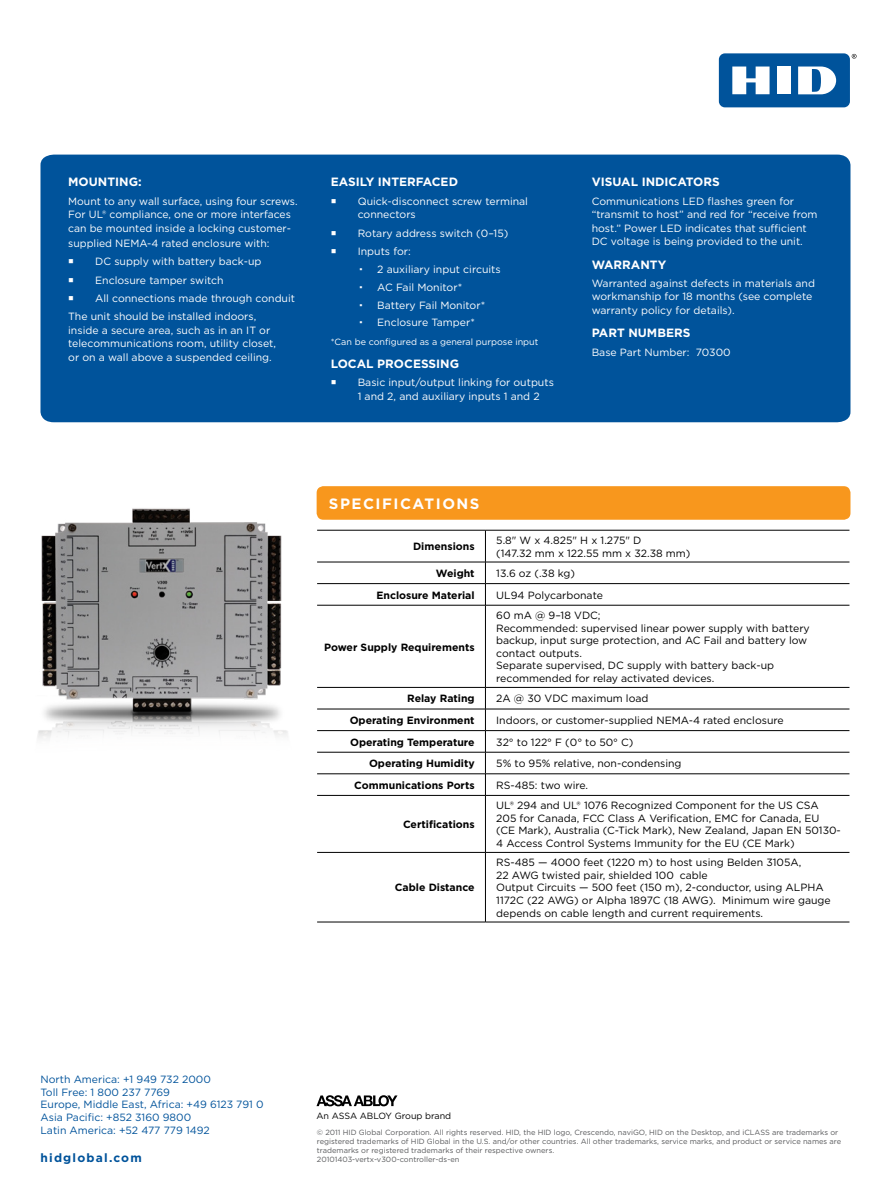
<style>
.page{position:relative;width:891px;height:1188px;background:#fff}
.page>*{position:absolute;margin:0;border:0;box-sizing:border-box;transform-origin:0 0}
.t1{font:700 15px "Gotham";letter-spacing:.1em;color:#fff}
.t2{font:700 12px "Gotham";color:#fff}
.t3{font:700 12px "Gotham";letter-spacing:.1em;color:#00539b}
.t4{font:10.5px/12.6px "Gotham";color:#000}
.t5{font:10.5px/13.5px "Gotham";color:#fff}
.t6{font:700 10.5px "Gotham";color:#000}
.t7{font:10.5px/12.6px "Gotham";color:#00539b}
.t8{font:9px "Gotham";color:#fff}
.t9{font:9px "Gotham";color:#000}
.t10{font:7.5px/9px "Gotham";color:#58595b}
</style>
<div class="page">
<div style="left:40px;top:155px;width:810px;height:267px;background:#00539b"></div>
<svg style="left:317px;top:531px;width:168px;height:391px"></svg>
<svg style="left:486px;top:561px;width:363px;height:361px"></svg>
<svg style="left:317px;top:563px;width:168px;height:289px"></svg>
<hr style="left:317px;top:530px;width:168px;height:1px;background:#000">
<hr style="left:485px;top:530px;width:1px;height:32px;background:#000">
<hr style="left:485px;top:530px;width:364px;height:1px;background:#000">
<hr style="left:317px;top:562px;width:168px;height:1px;background:#000">
<hr style="left:485px;top:562px;width:364px;height:1px;background:#000">
<hr style="left:317px;top:583px;width:168px;height:1px;background:#000">
<svg style="left:485px;top:562px;width:1px;height:43px"></svg>
<hr style="left:485px;top:583px;width:364px;height:1px;background:#000">
<hr style="left:317px;top:605px;width:168px;height:1px;background:#000">
<hr style="left:485px;top:605px;width:1px;height:82px;background:#000">
<hr style="left:485px;top:605px;width:364px;height:1px;background:#000">
<hr style="left:317px;top:687px;width:168px;height:1px;background:#000">
<hr style="left:485px;top:687px;width:364px;height:1px;background:#000">
<hr style="left:317px;top:709px;width:168px;height:1px;background:#000">
<hr style="left:485px;top:709px;width:364px;height:1px;background:#000">
<hr style="left:317px;top:730px;width:168px;height:1px;background:#000">
<hr style="left:485px;top:730px;width:364px;height:1px;background:#000">
<hr style="left:317px;top:752px;width:168px;height:1px;background:#000">
<hr style="left:485px;top:752px;width:364px;height:1px;background:#000">
<hr style="left:317px;top:774px;width:168px;height:1px;background:#000">
<svg style="left:485px;top:688px;width:1px;height:107px"></svg>
<hr style="left:485px;top:774px;width:364px;height:1px;background:#000">
<hr style="left:317px;top:795px;width:168px;height:1px;background:#000">
<hr style="left:485px;top:796px;width:1px;height:56px;background:#000">
<hr style="left:485px;top:795px;width:364px;height:1px;background:#000">
<hr style="left:317px;top:852px;width:168px;height:1px;background:#000">
<hr style="left:317px;top:922px;width:168px;height:1px;background:#000">
<hr style="left:485px;top:853px;width:1px;height:69px;background:#000">
<hr style="left:485px;top:852px;width:364px;height:1px;background:#000">
<hr style="left:485px;top:922px;width:364px;height:1px;background:#000">
<div style="left:317px;top:486px;width:533px;height:34px;background:#f8971d;border-radius:7px"></div>
<svg style="left:316px;top:1095px;width:81px;height:11px"></svg>
<img style="left:37px;top:486px;width:310px;height:266px">
<svg style="left:852px;top:54px;width:5px;height:5px"></svg>
<div style="left:719px;top:53px;width:131px;height:54px;background:#00539b;border-radius:6px"></div>
<div style="left:777px;top:67px;width:14px;height:27px;background:#fff"></div>
<svg style="left:732px;top:67px;width:38px;height:27px"></svg>
<svg style="left:798px;top:67px;width:38px;height:27px"></svg>
<svg style="left:332px;top:199px;width:4px;height:4px"></svg>
<svg style="left:332px;top:231px;width:4px;height:4px"></svg>
<svg style="left:332px;top:249px;width:4px;height:4px"></svg>
<svg style="left:332px;top:381px;width:4px;height:4px"></svg>
<svg style="left:69px;top:259px;width:4px;height:4px"></svg>
<svg style="left:69px;top:278px;width:4px;height:4px"></svg>
<svg style="left:69px;top:296px;width:4px;height:4px"></svg>
<p class="t2" style="left:68px;top:174px;width:75px">MOUNTING:</p>
<p class="t5" style="left:68px;top:194px;width:231px">Mount to any wall surface, using four screws.<br>For UL® compliance, one or more interfaces can be mounted inside a locking customer-</p>
<p class="t5" style="left:68px;top:236px;width:203px">supplied NEMA-4 rated enclosure with:</p>
<p class="t5" style="left:95px;top:255px;width:168px">DC supply with battery back-up</p>
<p class="t5" style="left:95px;top:273px;width:130px">Enclosure tamper switch</p>
<p class="t5" style="left:95px;top:291px;width:201px">All connections made through conduit</p>
<p class="t5" style="left:68px;top:310px;width:209px">The unit should be installed indoors, inside a secure area, such as in an IT or telecommunications room, utility closet, or on a wall above a suspended ceiling.</p>
<p class="t2" style="left:331px;top:174px;width:129px">EASILY INTERFACED</p>
<p class="t5" style="left:358px;top:194px;width:172px">Quick-disconnect screw terminal connectors</p>
<p class="t5" style="left:358px;top:226px;width:152px">Rotary address switch (0–15)</p>
<p class="t5" style="left:358px;top:244px;width:55px">Inputs for:</p>
<p class="t5" style="left:377px;top:262px;width:125px">2 auxiliary input circuits</p>
<p class="t5" style="left:377px;top:280px;width:87px">AC Fail Monitor*</p>
<p class="t5" style="left:377px;top:298px;width:110px">Battery Fail Monitor*</p>
<p class="t5" style="left:377px;top:316px;width:99px">Enclosure Tamper*</p>
<p class="t8" style="left:331px;top:336px;width:209px">*Can be configured as a general purpose input</p>
<p class="t2" style="left:331px;top:356px;width:130px">LOCAL PROCESSING</p>
<p class="t5" style="left:358px;top:376px;width:198px">Basic input/output linking for outputs<br>1 and 2, and auxiliary inputs 1 and 2</p>
<p class="t2" style="left:592px;top:174px;width:130px">VISUAL INDICATORS</p>
<p class="t5" style="left:592px;top:194px;width:227px">Communications LED flashes green for “transmit to host” and red for “receive from host.” Power LED indicates that sufficient DC voltage is being provided to the unit.</p>
<p class="t2" style="left:592px;top:256px;width:76px">WARRANTY</p>
<p class="t5" style="left:592px;top:276px;width:225px">Warranted against defects in materials and workmanship for 18 months (see complete warranty policy for details).</p>
<p class="t2" style="left:592px;top:325px;width:100px">PART NUMBERS</p>
<p class="t5" style="left:592px;top:345px;width:140px">Base Part Number: 70300</p>
<p class="t1" style="left:329px;top:494px;width:152px">SPECIFICATIONS</p>
<p class="t6" style="left:413px;top:540px;width:63px">Dimensions</p>
<p class="t4" style="left:496px;top:534px;width:147px">5.8" W x 4.825" H x 1.275" D</p>
<p class="t4" style="left:496px;top:546px;width:196px">(147.32 mm x 122.55 mm x 32.38 mm)</p>
<p class="t6" style="left:436px;top:566px;width:40px">Weight</p>
<p class="t4" style="left:496px;top:567px;width:80px">13.6 oz (.38 kg)</p>
<p class="t6" style="left:376px;top:588px;width:100px">Enclosure Material</p>
<p class="t4" style="left:496px;top:588px;width:108px">UL94 Polycarbonate</p>
<p class="t6" style="left:324px;top:640px;width:152px">Power Supply Requirements</p>
<p class="t4" style="left:496px;top:609px;width:106px">60 mA @ 9–18 VDC;</p>
<p class="t4" style="left:496px;top:621px;width:315px">Recommended: supervised linear power supply with battery backup, input surge protection, and AC Fail and battery low contact outputs.</p>
<p class="t4" style="left:496px;top:659px;width:279px">Separate supervised, DC supply with battery back-up recommended for relay activated devices.</p>
<p class="t6" style="left:407px;top:692px;width:69px">Relay Rating</p>
<p class="t4" style="left:496px;top:692px;width:154px">2A @ 30 VDC maximum load</p>
<p class="t6" style="left:350px;top:713px;width:126px">Operating Environment</p>
<p class="t4" style="left:496px;top:714px;width:289px">Indoors, or customer-supplied NEMA-4 rated enclosure</p>
<p class="t6" style="left:350px;top:735px;width:126px">Operating Temperature</p>
<p class="t4" style="left:496px;top:735px;width:139px">32° to 122° F (0° to 50° C)</p>
<p class="t6" style="left:369px;top:757px;width:107px">Operating Humidity</p>
<p class="t4" style="left:496px;top:757px;width:187px">5% to 95% relative, non-condensing</p>
<p class="t6" style="left:354px;top:778px;width:122px">Communications Ports</p>
<p class="t4" style="left:496px;top:779px;width:93px">RS-485: two wire.</p>
<p class="t6" style="left:403px;top:817px;width:73px">Certifications</p>
<p class="t4" style="left:496px;top:799px;width:346px">UL® 294 and UL® 1076 Recognized Component for the US CSA 205 for Canada, FCC Class A Verification, EMC for Canada, EU (CE Mark), Australia (C-Tick Mark), New Zealand, Japan EN 50130- 4 Access Control Systems Immunity for the EU (CE Mark)</p>
<p class="t6" style="left:395px;top:881px;width:81px">Cable Distance</p>
<p class="t4" style="left:496px;top:856px;width:336px">RS-485 — 4000 feet (1220 m) to host using Belden 3105A,<br>22 AWG twisted pair, shielded 100 cable<br>Output Circuits — 500 feet (150 m), 2-conductor, using ALPHA 1172C (22 AWG) or Alpha 1897C (18 AWG). Minimum wire gauge depends on cable length and current requirements.</p>
<p class="t7" style="left:40px;top:1073px;width:172px">North America: +1 949 732 2000</p>
<p class="t7" style="left:40px;top:1086px;width:225px">Toll Free: 1 800 237 7769<br>Europe, Middle East, Africa: +49 6123 791 0</p>
<p class="t7" style="left:40px;top:1111px;width:152px">Asia Pacific: +852 3160 9800</p>
<p class="t7" style="left:40px;top:1123px;width:171px">Latin America: +52 477 779 1492</p>
<p class="t3" style="left:40px;top:1150px;width:103px">hidglobal.com</p>
<p class="t9" style="left:316px;top:1110px;width:136px">An ASSA ABLOY Group brand</p>
<p class="t10" style="left:317px;top:1128px;width:526px">© 2011 HID Global Corporation. All rights reserved. HID, the HID logo, Crescendo, naviGO, HID on the Desktop, and iCLASS are trademarks or registered trademarks of HID Global in the U.S. and/or other countries. All other trademarks, service marks, and product or service names are trademarks or registered trademarks of their respective owners.<br>20101403-vertx-v300-controller-ds-en</p>
</div>
